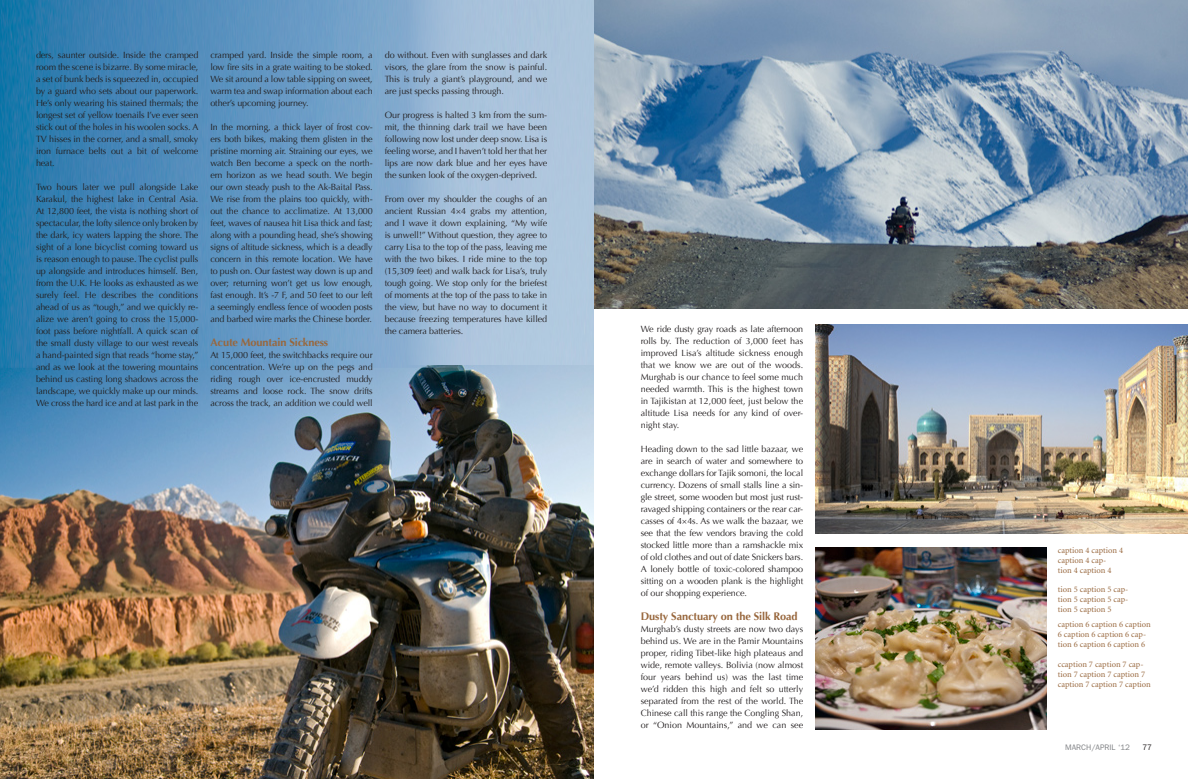
<style>
.page{position:relative;width:1188px;height:779px;background:#fff}
.page>*{position:absolute;margin:0;border:0;box-sizing:border-box;transform-origin:0 0}
.t1{font:700 11px "Optima";letter-spacing:-.01em;color:#98673d}
.t2{font:9px/12px "Optima";letter-spacing:-.01em;color:#231f20;text-align:justify}
.t3{font:8.5px/10px "Minion";color:#98673d}
.t4{font:8px "Franklin Gothic";color:#808285}
.t5{font:8px "Franklin Gothic";color:#231f20}
</style>
<div class="page">
<img style="left:0;top:365px;width:594px;height:413px">
<img style="left:594px;top:0;width:594px;height:309px">
<img style="left:815px;top:324px;width:373px;height:209px">
<img style="left:815px;top:547px;width:231px;height:182px">
<img style="left:0;top:0;width:477px;height:367px">
<p class="t2" style="left:36px;top:49px;width:164px">ders, saunter outside. Inside the cramped room the scene is bizarre. By some miracle, a set of bunk beds is squeezed in, occupied by a guard who sets about our paperwork.<br>He’s only wearing his stained thermals; the longest set of yellow toenails I’ve ever seen stick out of the holes in his woolen socks. A TV hisses in the corner, and a small, smoky iron furnace belts out a bit of welcome heat.</p>
<p class="t2" style="left:36px;top:181px;width:164px">Two hours later we pull alongside Lake Karakul, the highest lake in Central Asia.<br>At 12,800 feet, the vista is nothing short of spectacular, the lofty silence only broken by the dark, icy waters lapping the shore. The sight of a lone bicyclist coming toward us is reason enough to pause. The cyclist pulls up alongside and introduces himself. Ben, from the U.K. He looks as exhausted as we surely feel. He describes the conditions ahead of us as “tough,” and we quickly re&shy;alize we aren’t going to cross the 15,000- foot pass before nightfall. A quick scan of the small dusty village to our west reveals a hand-painted sign that reads “home stay,” and as we look at the towering mountains behind us casting long shadows across the landscape, we quickly make up our minds.<br>We cross the hard ice and at last park in the</p>
<p class="t2" style="left:210px;top:49px;width:164px">cramped yard. Inside the simple room, a low fire sits in a grate waiting to be stoked.<br>We sit around a low table sipping on sweet, warm tea and swap information about each other’s upcoming journey.</p>
<p class="t2" style="left:210px;top:121px;width:164px">In the morning, a thick layer of frost cov&shy;ers both bikes, making them glisten in the pristine morning air. Straining our eyes, we watch Ben become a speck on the north&shy;ern horizon as we head south. We begin our own steady push to the Ak-Baital Pass.<br>We rise from the plains too quickly, with&shy;out the chance to acclimatize. At 13,000 feet, waves of nausea hit Lisa thick and fast; along with a pounding head, she’s showing signs of altitude sickness, which is a deadly concern in this remote location. We have to push on. Our fastest way down is up and over; returning won’t get us low enough, fast enough. It’s -7 F, and 50 feet to our left a seemingly endless fence of wooden posts and barbed wire marks the Chinese border.</p>
<p class="t1" style="left:210px;top:336px;width:119px">Acute Mountain Sickness</p>
<p class="t2" style="left:210px;top:349px;width:164px">At 15,000 feet, the switchbacks require our concentration. We’re up on the pegs and riding rough over ice-encrusted muddy streams and loose rock. The snow drifts across the track, an addition we could well</p>
<p class="t2" style="left:385px;top:49px;width:164px">do without. Even with sunglasses and dark visors, the glare from the snow is painful.<br>This is truly a giant’s playground, and we are just specks passing through.</p>
<p class="t2" style="left:385px;top:109px;width:164px">Our progress is halted 3 km from the sum&shy;mit, the thinning dark trail we have been following now lost under deep snow. Lisa is feeling worse, and I haven’t told her that her lips are now dark blue and her eyes have the sunken look of the oxygen-deprived.</p>
<p class="t2" style="left:385px;top:193px;width:164px">From over my shoulder the coughs of an ancient Russian 4×4 grabs my attention, and I wave it down explaining, “My wife is unwell!” Without question, they agree to carry Lisa to the top of the pass, leaving me with the two bikes. I ride mine to the top (15,309 feet) and walk back for Lisa’s, truly tough going. We stop only for the briefest of moments at the top of the pass to take in the view, but have no way to document it because freezing temperatures have killed the camera batteries.</p>
<p class="t2" style="left:641px;top:323px;width:164px">We ride dusty gray roads as late afternoon rolls by. The reduction of 3,000 feet has improved Lisa’s altitude sickness enough that we know we are out of the woods.<br>Murghab is our chance to feel some much needed warmth. This is the highest town in Tajikistan at 12,000 feet, just below the altitude Lisa needs for any kind of over&shy;night stay.</p>
<p class="t2" style="left:641px;top:443px;width:164px">Heading down to the sad little bazaar, we are in search of water and somewhere to exchange dollars for Tajik somoni, the local currency. Dozens of small stalls line a sin&shy;gle street, some wooden but most just rust&shy;ravaged shipping containers or the rear car&shy;casses of 4×4s. As we walk the bazaar, we see that the few vendors braving the cold stocked little more than a ramshackle mix of old clothes and out of date Snickers bars.<br>A lonely bottle of toxic-colored shampoo sitting on a wooden plank is the highlight of our shopping experience.</p>
<p class="t1" style="left:641px;top:610px;width:158px">Dusty Sanctuary on the Silk Road</p>
<p class="t2" style="left:641px;top:623px;width:164px">Murghab’s dusty streets are now two days behind us. We are in the Pamir Mountains proper, riding Tibet-like high plateaus and wide, remote valleys. Bolivia (now almost four years behind us) was the last time we’d ridden this high and felt so utterly separated from the rest of the world. The Chinese call this range the Congling Shan, or “Onion Mountains,” and we can see</p>
<p class="t3" style="left:1058px;top:545px;width:67px">caption 4 caption 4 caption 4 cap-<br>tion 4 caption 4</p>
<p class="t3" style="left:1058px;top:584px;width:72px;text-align:justify">tion 5 caption 5 cap&shy;tion 5 caption 5 cap&shy;tion 5 caption 5</p>
<p class="t3" style="left:1058px;top:619px;width:95px">caption 6 caption 6 caption<br>6 caption 6 caption 6 cap&shy;tion 6 caption 6 caption 6</p>
<p class="t3" style="left:1058px;top:659px;width:95px">ccaption 7 caption 7 cap&shy;tion 7 caption 7 caption 7 caption 7 caption 7 caption</p>
<p class="t4" style="left:1065px;top:742px;width:66px">MARCH/APRIL ‘12</p>
<p class="t5" style="left:1142px;top:742px;width:11px">77</p>
</div>
